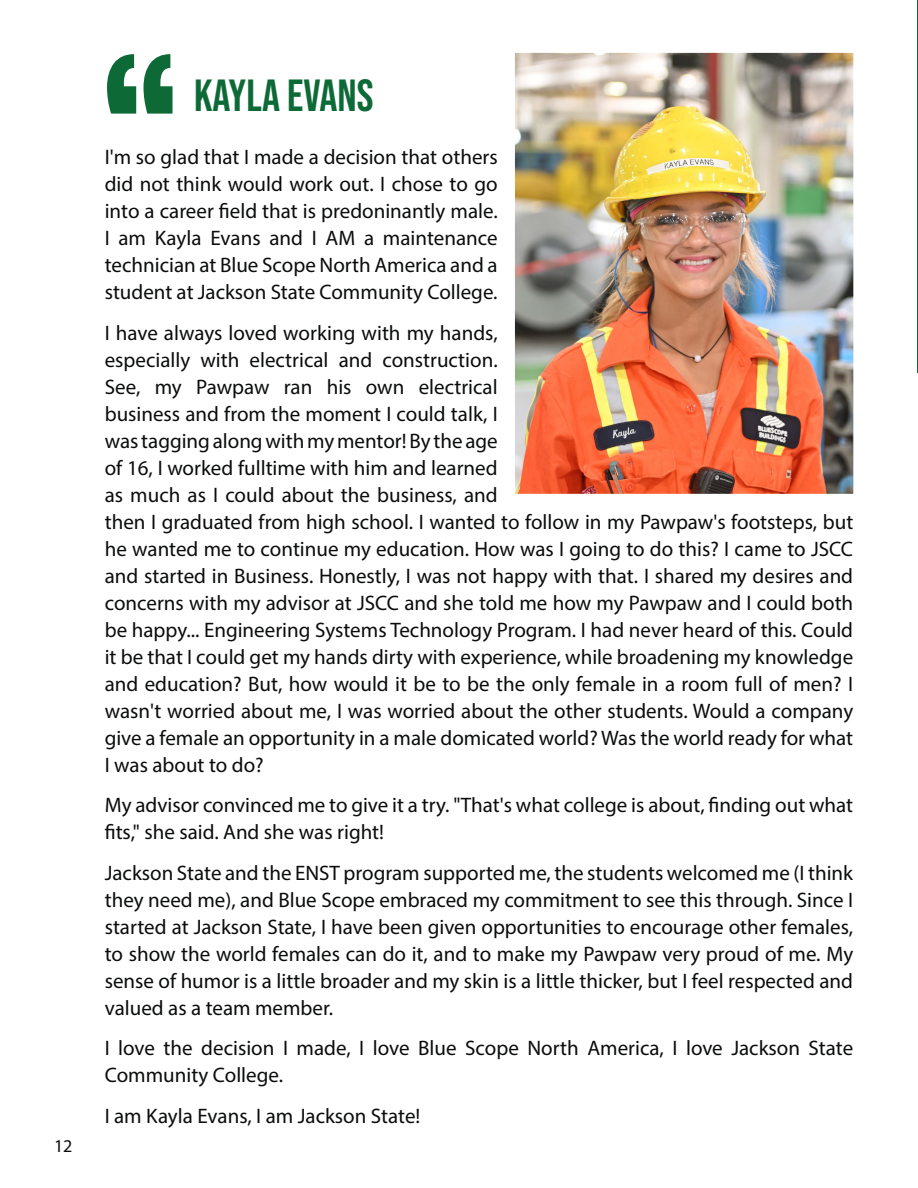
<style>
.page{position:relative;width:918px;height:1188px;background:#fff}
.page>*{position:absolute;margin:0;border:0;box-sizing:border-box;transform-origin:0 0}
.Body_Text{font:45px "Bebas Neue";color:#0d6a37}
.testimonials_AR{font:21px/27px "Myriad Pro";color:#0b0c0c}
.t1{font:18px "Myriad Pro";color:#0b0c0c}
</style>
<div class="page">
<svg style="left:107px;top:54px;width:66px;height:60px"></svg>
<hr style="left:917px;top:0;width:1px;height:373px;background:#0d6a37">
<img style="left:515px;top:53px;width:338px;height:440px">
<p class="t1" style="left:54px;top:1135px;width:20px">12</p>
<p class="Body_Text" style="left:194px;top:70px;width:181px">KAYLA EVANS</p>
<p class="testimonials_AR" style="left:105px;top:143px;width:394px;text-align:justify">I'm so glad that I made a decision that others did not think would work out. I chose to go into a career field that is predoninantly male.<br>I am Kayla Evans and I AM a maintenance technician at Blue Scope North America and a student at Jackson State Community College.</p>
<p class="testimonials_AR" style="left:105px;top:319px;width:750px">I have always loved working with my hands,<br>especially with electrical and construction.<br>See, my Pawpaw ran his own electrical<br>business and from the moment I could talk, I<br>was tagging along with my mentor! By the age<br>of 16, I worked fulltime with him and learned<br>as much as I could about the business, and<br>then I graduated from high school. I wanted to follow in my Pawpaw's footsteps, but he wanted me to continue my education. How was I going to do this? I came to JSCC and started in Business. Honestly, I was not happy with that. I shared my desires and concerns with my advisor at JSCC and she told me how my Pawpaw and I could both be happy... Engineering Systems Technology Program. I had never heard of this. Could it be that I could get my hands dirty with experience, while broadening my knowledge and education? But, how would it be to be the only female in a room full of men? I wasn't worried about me, I was worried about the other students. Would a company give a female an opportunity in a male domicated world? Was the world ready for what I was about to do?</p>
<p class="testimonials_AR" style="left:105px;top:791px;width:750px">My advisor convinced me to give it a try. "That's what college is about, finding out what fits," she said. And she was right!</p>
<p class="testimonials_AR" style="left:105px;top:859px;width:750px;text-align:justify">Jackson State and the ENST program supported me, the students welcomed me (I think they need me), and Blue Scope embraced my commitment to see this through. Since I started at Jackson State, I have been given opportunities to encourage other females, to show the world females can do it, and to make my Pawpaw very proud of me. My sense of humor is a little broader and my skin is a little thicker, but I feel respected and valued as a team member.</p>
<p class="testimonials_AR" style="left:105px;top:1034px;width:750px">I love the decision I made, I love Blue Scope North America, I love Jackson State<br>Community College.</p>
<p class="testimonials_AR" style="left:105px;top:1102px;width:317px">I am Kayla Evans, I am Jackson State!</p>
</div>
